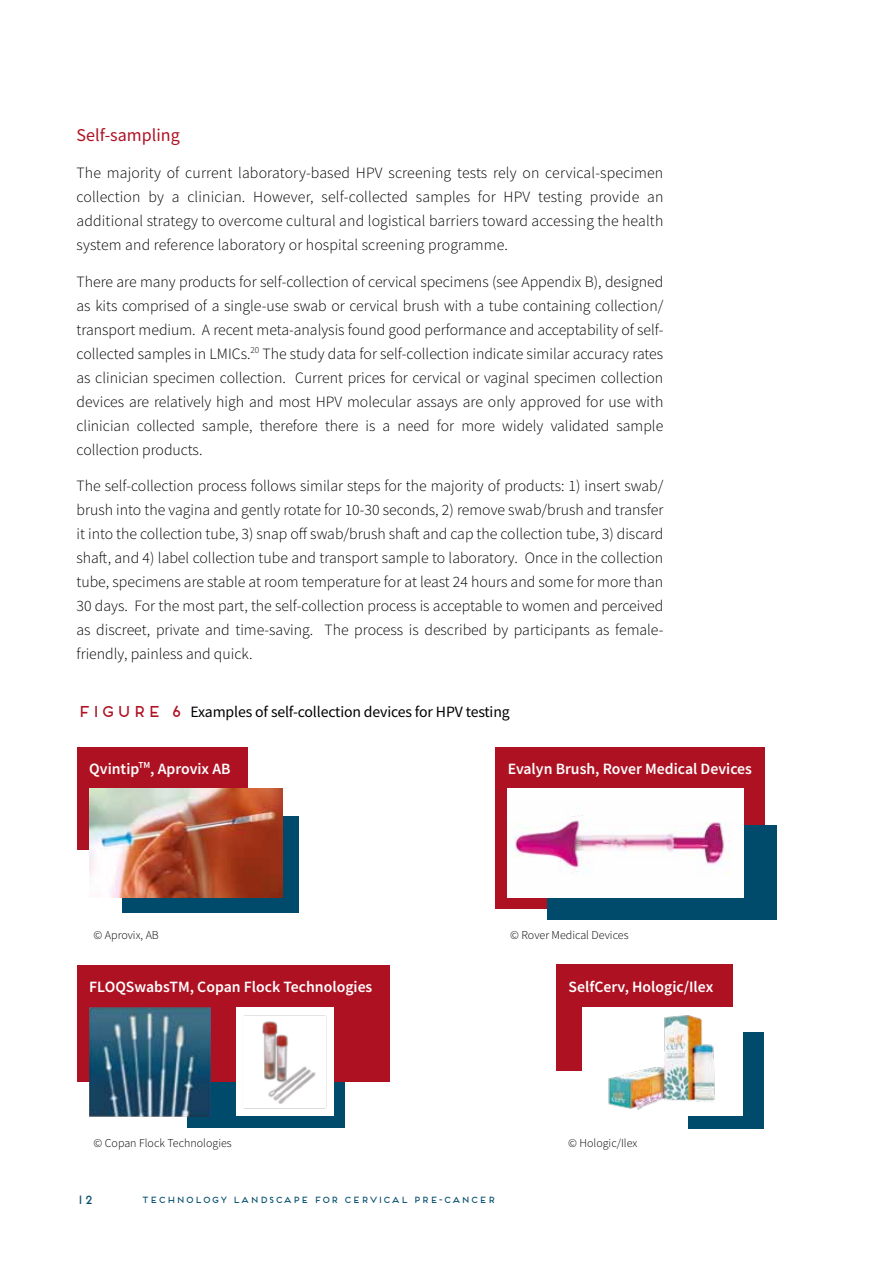
<style>
.page{position:relative;width:893px;height:1263px;background:#fff}
.page>*{position:absolute;margin:0;border:0;box-sizing:border-box;transform-origin:0 0}
.t1{font:18px "Source Sans Pro";color:#ae1122}
.t2{font:300 15.75px/24px "Source Sans Pro";color:#000;text-align:justify}
.t3{font:600 15.75px "Source Sans Pro";color:#fff}
.t4{font:15.75px "Source Sans Pro";letter-spacing:-.01em;color:#000}
.t5{font:300 12px "Source Sans Pro";color:#000}
.t6{font:12px "Frontage";color:#004b6c}
.t7{font:9px "Frontage";letter-spacing:-.02em;color:#004b6c}
.s1{font-family:"Frontage";color:#ae1122}
</style>
<div class="page">
<div style="left:187px;top:1062px;width:157px;height:66px;background:#004b6c"></div>
<div style="left:77px;top:747px;width:170px;height:103px;background:#ae1122"></div>
<div style="left:77px;top:965px;width:312px;height:116px;background:#ae1122"></div>
<div style="left:123px;top:816px;width:176px;height:96px;background:#004b6c"></div>
<div style="left:556px;top:965px;width:176px;height:106px;background:#ae1122"></div>
<div style="left:688px;top:1032px;width:76px;height:96px;background:#004b6c"></div>
<div style="left:495px;top:747px;width:269px;height:162px;background:#ae1122"></div>
<div style="left:547px;top:825px;width:230px;height:94px;background:#004b6c"></div>
<img style="left:508px;top:789px;width:235px;height:108px">
<div style="left:582px;top:1007px;width:160px;height:109px;background:#fff"></div>
<img style="left:608px;top:1015px;width:107px;height:95px">
<img style="left:89px;top:1007px;width:122px;height:109px">
<img style="left:236px;top:1007px;width:97px;height:109px">
<img style="left:89px;top:788px;width:194px;height:109px">
<p class="t1" style="left:77px;top:124px;width:105px">Self-sampling</p>
<p class="t2" style="left:77px;top:161px;width:588px">The majority of current laboratory-based HPV screening tests rely on cervical-specimen collection by a clinician. However, self-collected samples for HPV testing provide an additional strategy to overcome cultural and logistical barriers toward accessing the health system and reference laboratory or hospital screening programme.</p>
<p class="t2" style="left:77px;top:269px;width:588px">There are many products for self-collection of cervical specimens (see Appendix B), designed as kits comprised of a single-use swab or cervical brush with a tube containing collection/ transport medium. A recent meta-analysis found good performance and acceptability of self&shy;collected samples in LMICs.<sup>20</sup> The study data for self-collection indicate similar accuracy rates as clinician specimen collection. Current prices for cervical or vaginal specimen collection devices are relatively high and most HPV molecular assays are only approved for use with clinician collected sample, therefore there is a need for more widely validated sample collection products.</p>
<p class="t2" style="left:77px;top:474px;width:588px">The self-collection process follows similar steps for the majority of products: 1) insert swab/ brush into the vagina and gently rotate for 10-30 seconds, 2) remove swab/brush and transfer it into the collection tube, 3) snap off swab/brush shaft and cap the collection tube, 3) discard shaft, and 4) label collection tube and transport sample to laboratory. Once in the collection tube, specimens are stable at room temperature for at least 24 hours and some for more than 30 days. For the most part, the self-collection process is acceptable to women and perceived as discreet, private and time-saving. The process is described by participants as female&shy;friendly, painless and quick.</p>
<p class="t4" style="left:77px;top:701px;width:435px"><span class="s1">FIGURE 6</span> Examples of self-collection devices for HPV testing</p>
<p class="t3" style="left:89px;top:758px;width:143px">Qvintip<sup>TM</sup>, Aprovix AB</p>
<p class="t3" style="left:508px;top:758px;width:246px">Evalyn Brush, Rover Medical Devices</p>
<p class="t5" style="left:94px;top:927px;width:67px">© Aprovix, AB</p>
<p class="t5" style="left:510px;top:927px;width:120px">© Rover Medical Devices</p>
<p class="t3" style="left:89px;top:977px;width:285px">FLOQSwabsTM, Copan Flock Technologies</p>
<p class="t3" style="left:569px;top:977px;width:146px">SelfCerv, Hologic/Ilex</p>
<p class="t5" style="left:94px;top:1136px;width:140px">© Copan Flock Technologies</p>
<p class="t5" style="left:568px;top:1136px;width:71px">© Hologic/Ilex</p>
<p class="t6" style="left:77px;top:1192px;width:18px">12</p>
<p class="t7" style="left:141px;top:1194px;width:357px">TECHNOLOGY LANDSCAPE FOR CERVICAL PRE-CANCER</p>
</div>
